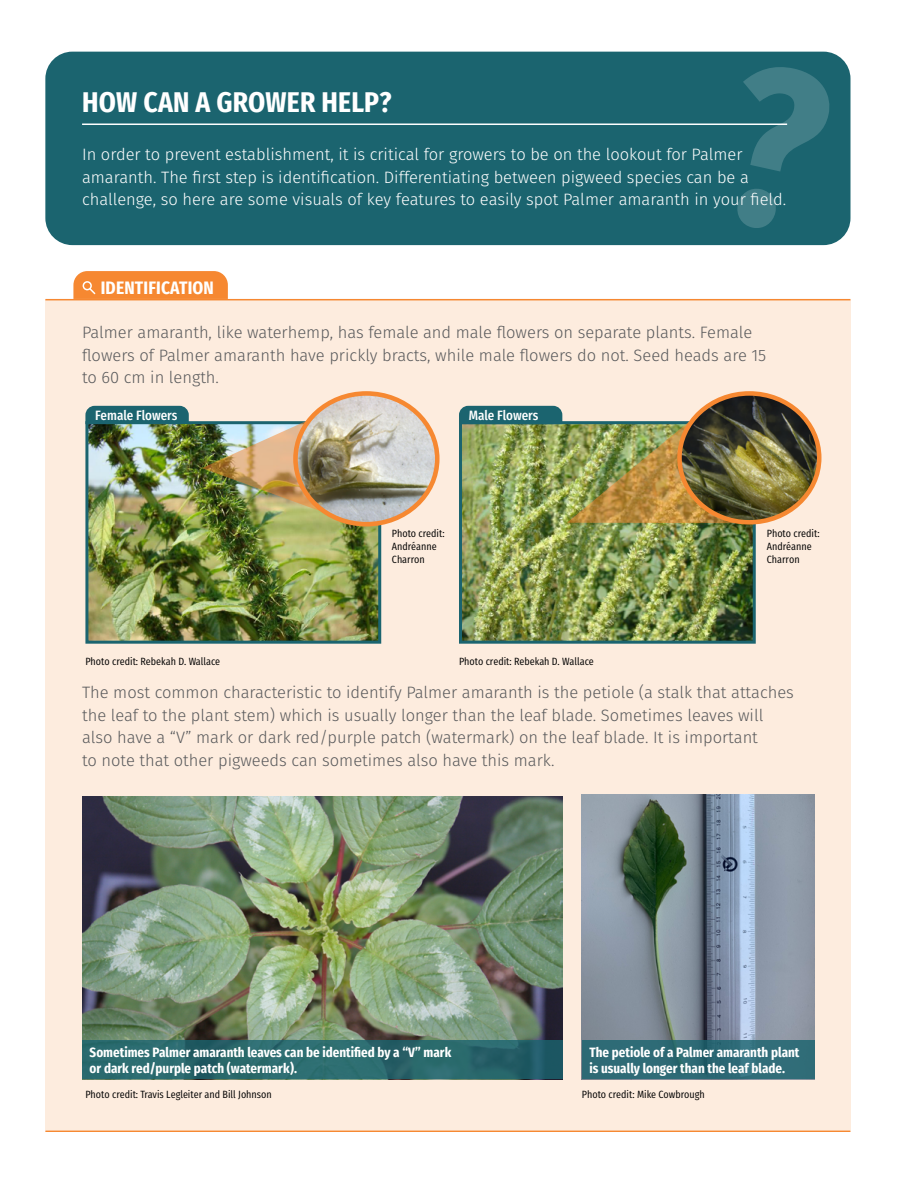
<style>
.page{position:relative;width:918px;height:1188px;background:#fff}
.page>*{position:absolute;margin:0;border:0;box-sizing:border-box;transform-origin:0 0}
.t1{font:700 28.5px "Fira Sans Condensed";letter-spacing:.01em;color:#fff}
.t2{font:700 18px "Fira Sans Condensed";letter-spacing:.01em;color:#fff}
.t3{font:300 16.5px/22.5px "Fira Sans";color:#58595b}
.t4{font:300 16.5px/22.5px "Fira Sans";color:#fff}
.t5{font:700 13.5px/16.2px "Fira Sans Condensed";color:#fff}
.t6{font:500 13.5px "Fira Sans Condensed";letter-spacing:-.01em;color:#fff}
.t7{font:10.5px/12.6px "Fira Sans Condensed";color:#000}
</style>
<div class="page">
<div style="left:45px;top:300px;width:805px;height:830px;background:#fdecde"></div>
<img style="left:463px;top:523px;width:289px;height:117px">
<div style="left:459px;top:421px;width:297px;height:223px;border:3px solid #1b646f"></div>
<hr style="left:45px;top:299px;width:806px;height:1px;background:#f68831">
<hr style="left:45px;top:1130px;width:806px;height:2px;background:#f68831">
<div style="left:85px;top:406px;width:104px;height:15px;background:#1b646f"></div>
<svg style="left:73px;top:271px;width:155px;height:28px;background:#f68c38"></svg>
<img style="left:89px;top:425px;width:288px;height:215px">
<div style="left:85px;top:421px;width:296px;height:223px;border:3px solid #1b646f"></div>
<img style="left:82px;top:796px;width:481px;height:245px">
<img style="left:582px;top:795px;width:233px;height:246px">
<div style="left:45px;top:52px;width:806px;height:193px;background:#1b646f;border-radius:27px"></div>
<hr style="left:82px;top:124px;width:705px;height:1px;background:#fff">
<svg style="left:82px;top:1041px;width:481px;height:38px;background:#28666c"></svg>
<svg style="left:582px;top:1041px;width:233px;height:38px;background:#2e6a76"></svg>
<img style="left:459px;top:406px;width:271px;height:117px">
<img style="left:680px;top:393px;width:139px;height:128px">
<div style="left:677px;top:391px;width:144px;height:134px;border:5px solid #f68831;border-radius:50%"></div>
<img style="left:202px;top:421px;width:141px;height:102px">
<img style="left:296px;top:395px;width:139px;height:127px">
<div style="left:293px;top:391px;width:147px;height:135px;border:5px solid #f68831;border-radius:50%"></div>
<h1 class="t1" style="left:82px;top:76px;width:311px">HOW CAN A GROWER HELP?</h1>
<p class="t4" style="left:82px;top:143px;width:706px">In order to prevent establishment, it is critical for growers to be on the lookout for Palmer amaranth. The first step is identification. Differentiating between pigweed species can be a challenge, so here are some visuals of key features to easily spot Palmer amaranth in your field.</p>
<p class="t2" style="left:101px;top:271px;width:115px">IDENTIFICATION</p>
<p class="t3" style="left:82px;top:321px;width:686px">Palmer amaranth, like waterhemp, has female and male flowers on separate plants. Female flowers of Palmer amaranth have prickly bracts, while male flowers do not. Seed heads are 15 to 60 cm in length.</p>
<p class="t6" style="left:95px;top:403px;width:84px">Female Flowers</p>
<p class="t6" style="left:469px;top:403px;width:71px">Male Flowers</p>
<p class="t7" style="left:85px;top:653px;width:136px">Photo credit: Rebekah D. Wallace</p>
<p class="t7" style="left:392px;top:526px;width:54px">Photo credit:<br>Andréanne<br>Charron</p>
<p class="t7" style="left:767px;top:526px;width:54px">Photo credit:<br>Andréanne<br>Charron</p>
<p class="t7" style="left:459px;top:653px;width:136px">Photo credit: Rebekah D. Wallace</p>
<p class="t3" style="left:82px;top:681px;width:713px">The most common characteristic to identify Palmer amaranth is the petiole (a stalk that attaches the leaf to the plant stem) which is usually longer than the leaf blade. Sometimes leaves will also have a “V” mark or dark red/purple patch (watermark) on the leaf blade. It is important<br>to note that other pigweeds can sometimes also have this mark.</p>
<p class="t5" style="left:90px;top:1043px;width:363px">Sometimes Palmer amaranth leaves can be identified by a “V” mark or dark red/purple patch (watermark).</p>
<p class="t5" style="left:590px;top:1043px;width:211px">The petiole of a Palmer amaranth plant is usually longer than the leaf blade.</p>
<p class="t7" style="left:85px;top:1087px;width:188px">Photo credit: Travis Legleiter and Bill Johnson</p>
<p class="t7" style="left:582px;top:1087px;width:124px">Photo credit: Mike Cowbrough</p>
</div>
